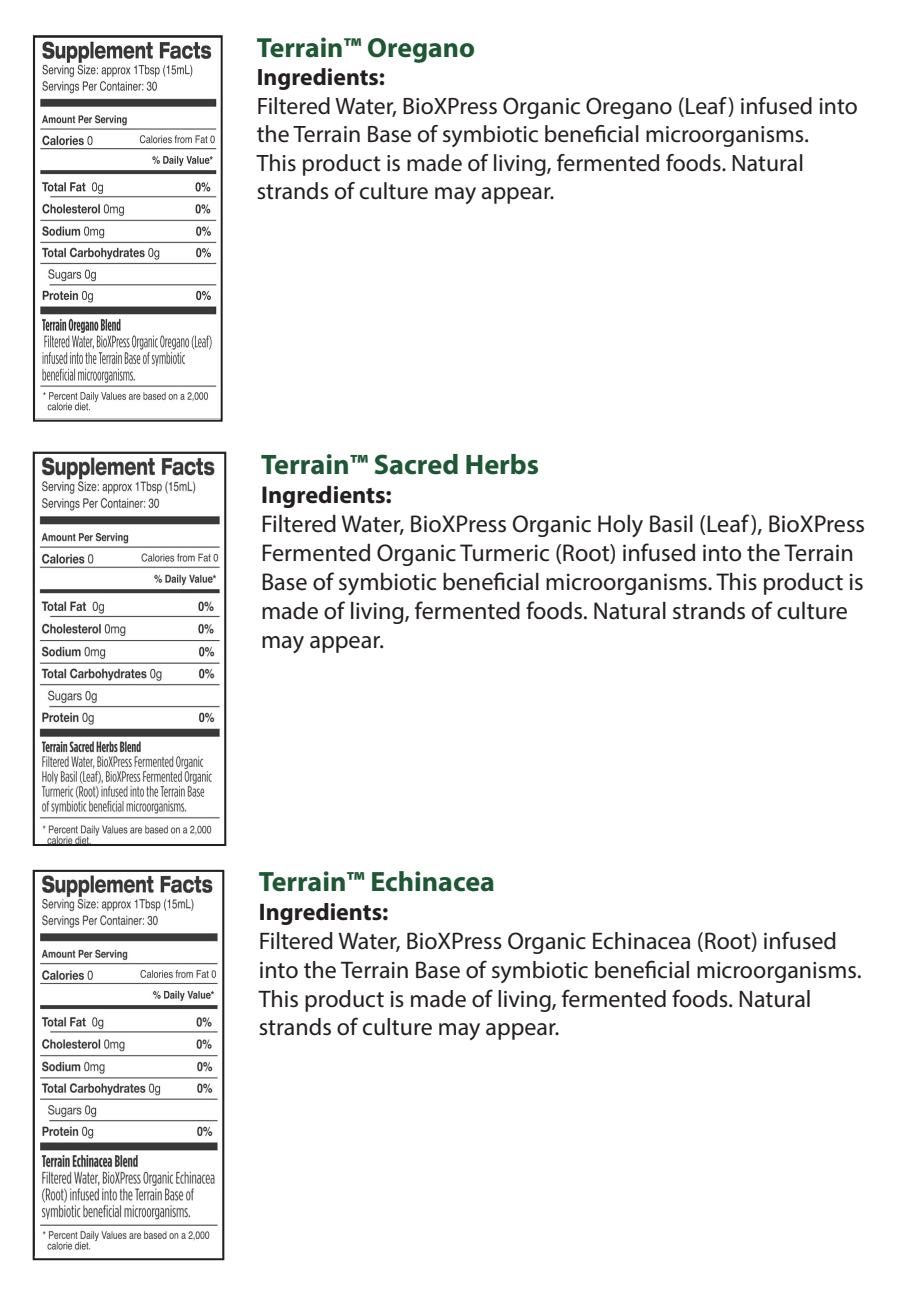
<style>
.page{position:relative;width:900px;height:1296px;background:#fff}
.page>*{position:absolute;margin:0;border:0;box-sizing:border-box;transform-origin:0 0}
.t1{font:700 28.2px "Myriad Pro";color:#1e5734}
.t2{font:700 28px "Myriad Pro";color:#1e5734}
.t3{font:700 27.8px "Myriad Pro";color:#1e5734}
.t4{font:24.2px/29px "Myriad Pro";color:#231f20}
.t5{font:700 24.2px "Myriad Pro";color:#231f20}
.t6{font:24px/28.8px "Myriad Pro";color:#231f20}
.t7{font:700 24px "Myriad Pro";color:#231f20}
.t8{font:23.8px/28.6px "Myriad Pro";color:#231f20}
.t9{font:700 23.8px "Myriad Pro";color:#231f20}
</style>
<div class="page">
<img style="left:36px;top:41px;width:184px;height:378px">
<div style="left:33px;top:35px;width:190px;height:387px;border:2px solid #231f20"></div>
<img style="left:39px;top:457px;width:181px;height:386px">
<div style="left:33px;top:452px;width:193px;height:394px;border:2px solid #231f20"></div>
<img style="left:40px;top:875px;width:178px;height:375px">
<div style="left:33px;top:870px;width:191px;height:390px;border:2px solid #231f20"></div>
<p class="t3" style="left:257px;top:29px;width:220px">Terrain™ Oregano</p>
<p class="t9" style="left:257px;top:62px;width:130px">Ingredients:</p>
<p class="t8" style="left:257px;top:91px;width:603px">Filtered Water, BioXPress Organic Oregano (Leaf) infused into the Terrain Base of symbiotic beneficial microorganisms.<br>This product is made of living, fermented foods. Natural strands of culture may appear.</p>
<p class="t1" style="left:261px;top:446px;width:280px">Terrain™ Sacred Herbs</p>
<p class="t5" style="left:261px;top:479px;width:132px">Ingredients:</p>
<p class="t4" style="left:261px;top:509px;width:606px">Filtered Water, BioXPress Organic Holy Basil (Leaf), BioXPress Fermented Organic Turmeric (Root) infused into the Terrain Base of symbiotic beneficial microorganisms. This product is made of living, fermented foods. Natural strands of culture may appear.</p>
<p class="t2" style="left:259px;top:864px;width:238px">Terrain™ Echinacea</p>
<p class="t7" style="left:259px;top:897px;width:131px">Ingredients:</p>
<p class="t6" style="left:259px;top:926px;width:604px">Filtered Water, BioXPress Organic Echinacea (Root) infused into the Terrain Base of symbiotic beneficial microorganisms.<br>This product is made of living, fermented foods. Natural strands of culture may appear.</p>
</div>
